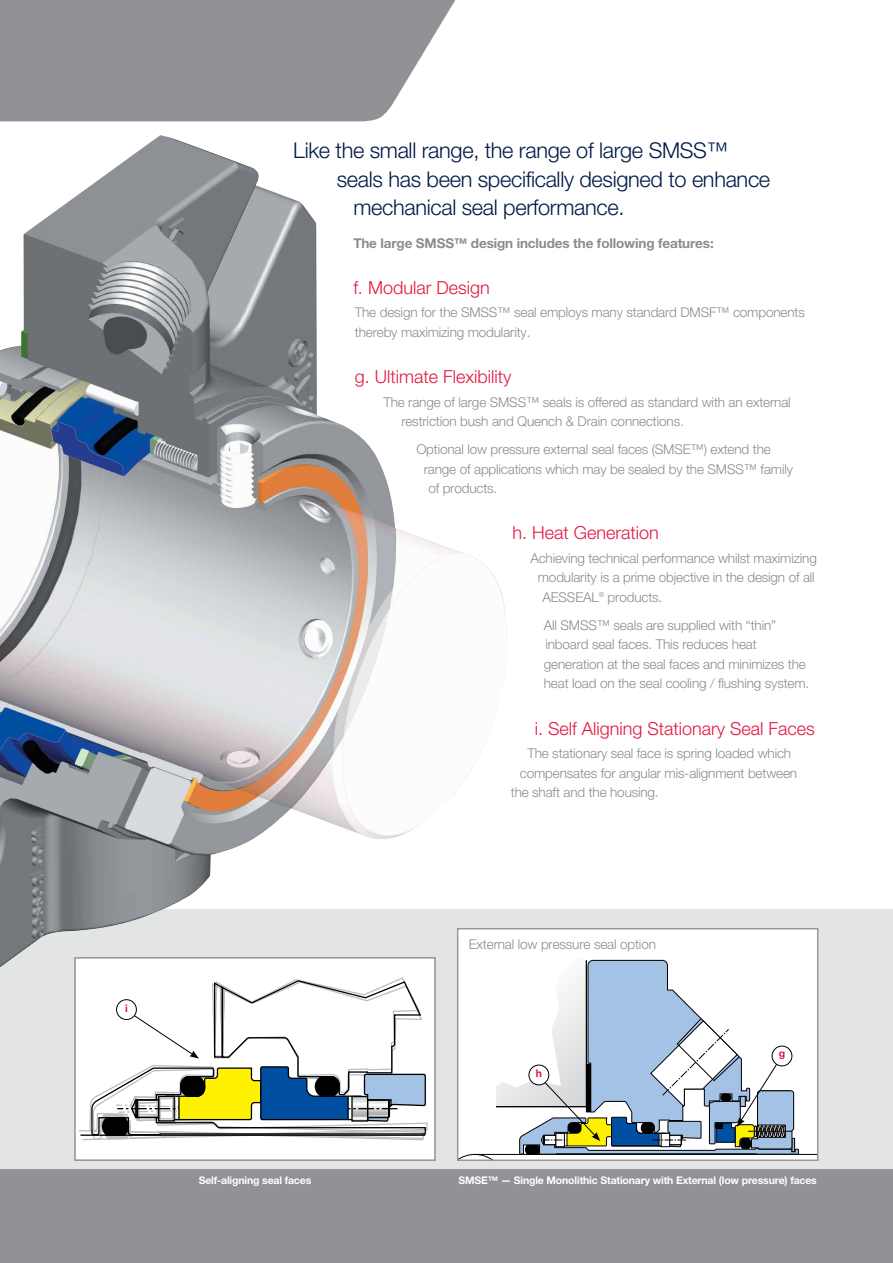
<style>
.page{position:relative;width:893px;height:1263px;background:#fff}
.page>*{position:absolute;margin:0;border:0;box-sizing:border-box;transform-origin:0 0}
.t1{font:300 21.75px "Helvetica Neue LTW1 G";letter-spacing:-.015em;color:#001b49}
.t2{font:300 18px "Helvetica Neue LTW1 G";color:#e3173e}
.t3{font:300 13.5px/19.5px "Helvetica Neue LTW1 G";letter-spacing:-.01em;color:#898d90}
.t4{font:700 13.5px "Helvetica Neue LTW1 G";letter-spacing:-.01em;color:#898d90}
.t5{font:700 10.5px "Helvetica Neue LTW1 G";letter-spacing:-.015em;color:#fff}
.t6{font:700 10.5px "Helvetica Neue LTW1 G";color:#e3173e}
</style>
<div class="page">
<div style="left:0;top:909px;width:893px;height:260px;background:#e3e4e4"></div>
<div style="left:0;top:1169px;width:893px;height:94px;background:#909295"></div>
<div style="left:458px;top:929px;width:360px;height:231px;background:#fff"></div>
<hr style="left:475px;top:1154px;width:343px;height:1px;background:#000">
<div style="left:0;top:0;width:455px;height:121px;background:#909295"></div>
<img style="left:0;top:135px;width:507px;height:832px">
<svg style="left:458px;top:957px;width:341px;height:203px"></svg>
<div style="left:529px;top:1065px;width:20px;height:20px;background:#fff;border-radius:50%"></div>
<div style="left:529px;top:1065px;width:20px;height:20px;border:1px solid #000;border-radius:50%"></div>
<div style="left:75px;top:958px;width:360px;height:202px;background:#fff"></div>
<svg style="left:212px;top:979px;width:201px;height:18px"></svg>
<div style="left:74px;top:957px;width:362px;height:204px;border:2px solid #909295"></div>
<svg style="left:78px;top:997px;width:350px;height:144px"></svg>
<div style="left:117px;top:1000px;width:19px;height:19px;background:#fff;border-radius:50%"></div>
<div style="left:116px;top:999px;width:21px;height:21px;border:1px solid #000;border-radius:50%"></div>
<p class="t6" style="left:125px;top:1001px;width:4px">i</p>
<h1 class="t1" style="left:293px;top:137px;width:436px">Like the small range, the range of large SMSS™</h1>
<h1 class="t1" style="left:337px;top:166px;width:435px">seals has been specifically designed to enhance</h1>
<h1 class="t1" style="left:353px;top:194px;width:273px">mechanical seal performance.</h1>
<p class="t4" style="left:353px;top:234px;width:362px">The large SMSS™ design includes the following features:</p>
<h2 class="t2" style="left:353px;top:276px;width:138px">f. Modular Design</h2>
<p class="t3" style="left:355px;top:303px;width:452px">The design for the SMSS™ seal employs many standard DMSF™ components thereby maximizing modularity.</p>
<h2 class="t2" style="left:355px;top:365px;width:158px">g. Ultimate Flexibility</h2>
<p class="t3" style="left:401px;top:392px;width:391px;text-indent:-18px">The range of large SMSS™ seals is offered as standard with an external restriction bush and Quench &amp; Drain connections.</p>
<p class="t3" style="left:416px;top:440px;width:356px">Optional low pressure external seal faces (SMSE™) extend the</p>
<p class="t3" style="left:424px;top:459px;width:371px">range of applications which may be sealed by the SMSS™ family</p>
<p class="t3" style="left:428px;top:479px;width:71px">of products.</p>
<h2 class="t2" style="left:512px;top:522px;width:148px">h. Heat Generation</h2>
<p class="t3" style="left:530px;top:548px;width:288px">Achieving technical performance whilst maximizing</p>
<p class="t3" style="left:538px;top:568px;width:278px">modularity is a prime objective in the design of all</p>
<p class="t3" style="left:542px;top:587px;width:121px">AESSEAL<sup>®</sup> products.</p>
<p class="t3" style="left:544px;top:615px;width:267px">All SMSS™ seals are supplied with “thin” inboard seal faces. This reduces heat generation at the seal faces and minimizes the heat load on the seal cooling / flushing system.</p>
<h2 class="t2" style="left:535px;top:717px;width:282px">i. Self Aligning Stationary Seal Faces</h2>
<p class="t3" style="left:527px;top:744px;width:265px">The stationary seal face is spring loaded which</p>
<p class="t3" style="left:520px;top:763px;width:279px">compensates for angular mis-alignment between</p>
<p class="t3" style="left:511px;top:783px;width:149px">the shaft and the housing.</p>
<p class="t5" style="left:199px;top:1174px;width:114px">Self-aligning seal faces</p>
<p class="t3" style="left:469px;top:934px;width:189px">External low pressure seal option</p>
<p class="t6" style="left:536px;top:1067px;width:8px">h</p>
<p class="t6" style="left:779px;top:1047px;width:8px">g</p>
<p class="t5" style="left:458px;top:1174px;width:360px">SMSE™ — Single Monolithic Stationary with External (low pressure) faces</p>
</div>
